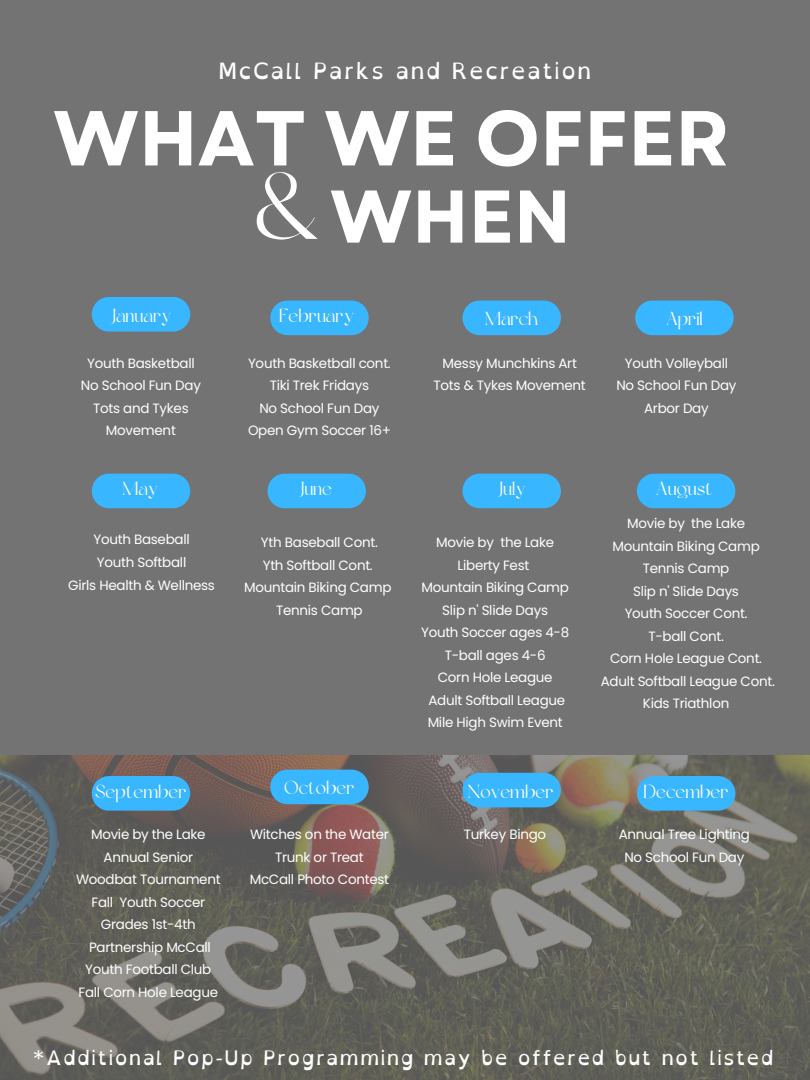
<style>
.page{position:relative;width:810px;height:1080px;background:#737373}
.page>*{position:absolute;margin:0;border:0;box-sizing:border-box;transform-origin:0 0}
.t1{font:700 77.69px "Garet";color:#fff}
.t2{font:700 74.44px "Garet";color:#fff}
.t3{font:22.5px "Open Dyslexic";letter-spacing:.055em;color:#fff}
.t4{font:20px "Open Dyslexic";letter-spacing:.055em;color:#fff}
.t5{font:18.88px "Dream Avenue";color:#fff}
.t6{font:13.5px/22.6px "Poppins";letter-spacing:-.02em;color:#fff;text-align:center}
.t7{font:13.44px/22.5px "Poppins";letter-spacing:-.02em;color:#fff;text-align:center}
.s1{font-family:"Dream Avenue";font-weight:400;font-size:93.25px}
</style>
<div class="page">
<img style="left:0;top:755px;width:810px;height:325px">
<div style="left:92px;top:297px;width:98px;height:35px;background:#38b6ff;border-radius:17px"></div>
<div style="left:267px;top:474px;width:99px;height:34px;background:#38b6ff;border-radius:17px"></div>
<div style="left:463px;top:474px;width:98px;height:34px;background:#38b6ff;border-radius:17px"></div>
<div style="left:637px;top:474px;width:98px;height:34px;background:#38b6ff;border-radius:17px"></div>
<div style="left:270px;top:301px;width:99px;height:34px;background:#38b6ff;border-radius:17px"></div>
<div style="left:463px;top:301px;width:98px;height:34px;background:#38b6ff;border-radius:17px"></div>
<div style="left:635px;top:301px;width:99px;height:34px;background:#38b6ff;border-radius:17px"></div>
<div style="left:92px;top:474px;width:98px;height:34px;background:#38b6ff;border-radius:17px"></div>
<div style="left:92px;top:776px;width:98px;height:35px;background:#38b6ff;border-radius:17px"></div>
<div style="left:270px;top:770px;width:99px;height:34px;background:#38b6ff;border-radius:17px"></div>
<div style="left:463px;top:773px;width:98px;height:34px;background:#38b6ff;border-radius:17px"></div>
<div style="left:637px;top:776px;width:98px;height:35px;background:#38b6ff;border-radius:17px"></div>
<h3 class="t3" style="left:218px;top:51px;width:375px">McCall Parks and Recreation</h3>
<h1 class="t1" style="left:53px;top:82px;width:678px">WHAT WE OFFER</h1>
<h2 class="t2" style="left:254px;top:163px;width:319px"><span class="s1">&amp;</span>WHEN</h2>
<h3 class="t5" style="left:279px;top:308px;width:76px">February</h3>
<p class="t6" style="left:248px;top:352px;width:144px">Youth Basketball cont.<br>Tiki Trek Fridays<br>No School Fun Day<br>Open Gym Soccer 16+</p>
<h3 class="t5" style="left:110px;top:308px;width:63px">January</h3>
<h3 class="t5" style="left:485px;top:311px;width:55px">March</h3>
<h3 class="t5" style="left:666px;top:311px;width:38px">April</h3>
<p class="t6" style="left:81px;top:352px;width:122px">Youth Basketball<br>No School Fun Day<br>Tots and Tykes<br>Movement</p>
<p class="t6" style="left:434px;top:352px;width:154px">Messy Munchkins Art<br>Tots &amp; Tykes Movement</p>
<p class="t6" style="left:616px;top:352px;width:122px">Youth Volleyball<br>No School Fun Day<br>Arbor Day</p>
<h3 class="t5" style="left:123px;top:481px;width:37px">May</h3>
<h3 class="t5" style="left:299px;top:481px;width:35px">June</h3>
<h3 class="t5" style="left:498px;top:481px;width:30px">July</h3>
<h3 class="t5" style="left:656px;top:481px;width:58px">August</h3>
<p class="t6" style="left:68px;top:528px;width:148px">Youth Baseball<br>Youth Softball<br>Girls Health &amp; Wellness</p>
<p class="t6" style="left:244px;top:531px;width:149px">Yth Baseball Cont.<br>Yth Softball Cont.<br>Mountain Biking Camp<br>Tennis Camp</p>
<p class="t7" style="left:421px;top:531px;width:150px">Movie by the Lake<br>Liberty Fest<br>Mountain Biking Camp<br>Slip n' Slide Days<br>Youth Soccer ages 4-8<br>T-ball ages 4-6<br>Corn Hole League<br>Adult Softball League<br>Mile High Swim Event</p>
<p class="t7" style="left:601px;top:512px;width:176px">Movie by the Lake<br>Mountain Biking Camp<br>Tennis Camp<br>Slip n' Slide Days<br>Youth Soccer Cont.<br>T-ball Cont.<br>Corn Hole League Cont.<br>Adult Softball League Cont.<br>Kids Triathlon</p>
<h3 class="t5" style="left:95px;top:783px;width:93px">September</h3>
<h3 class="t5" style="left:284px;top:780px;width:72px">October</h3>
<h3 class="t5" style="left:467px;top:783px;width:88px">November</h3>
<h3 class="t5" style="left:644px;top:783px;width:87px">December</h3>
<p class="t7" style="left:76px;top:823px;width:146px">Movie by the Lake<br>Annual Senior<br>Woodbat Tournament<br>Fall Youth Soccer<br>Grades 1st-4th<br>Partnership McCall<br>Youth Football Club<br>Fall Corn Hole League</p>
<p class="t6" style="left:250px;top:823px;width:141px">Witches on the Water<br>Trunk or Treat<br>McCall Photo Contest</p>
<p class="t6" style="left:464px;top:823px;width:84px">Turkey Bingo</p>
<p class="t6" style="left:619px;top:823px;width:133px">Annual Tree Lighting<br>No School Fun Day</p>
<h3 class="t4" style="left:32px;top:1040px;width:743px">*Additional Pop-Up Programming may be offered but not listed</h3>
</div>
